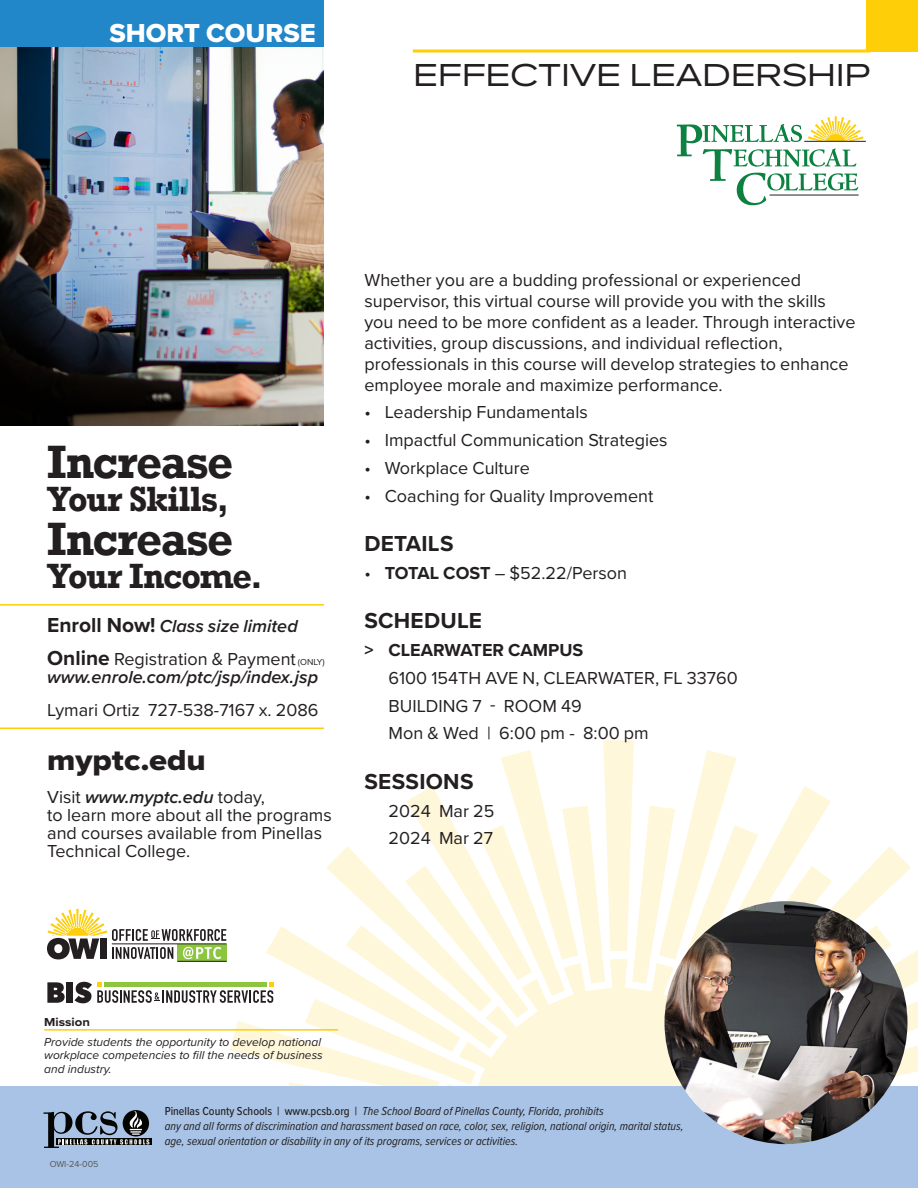
<style>
.page{position:relative;width:918px;height:1188px;background:#fff}
.page>*{position:absolute;margin:0;border:0;box-sizing:border-box;transform-origin:0 0}
.Head-02-29{font:700 48px "Rockwell";letter-spacing:-.035em;color:#231f20;scale:.95 1}
.Head-02-29-2{font:700 36px "Rockwell";letter-spacing:-.03em;color:#231f20;scale:.95 1}
.Course_Title{font:33px "Proxima Nova Ex Wd";letter-spacing:-.01em;color:#231f20}
.URL{font:30px "Proxima Nova Wide Extrabld";color:#231f20}
.t1{font:27px "Proxima Nova Extrabld";color:#fff}
.Sub_Caps_13_15{font:700 22.5px "Proxima Nova";letter-spacing:.01em;color:#231f20}
.Body_10_14{font:18px/21px "Proxima Nova";color:#231f20}
.Sidebar_Body_10_12{font:18px/18px "Proxima Nova";color:#231f20}
.Sidebar_Body_10_12-2{font:italic 600 18px/18px "Proxima Nova";color:#231f20}
.Campus{font:18px "Proxima Nova";color:#231f20}
.Campus-2{font:700 18px "Proxima Nova";color:#231f20}
.t2{font:italic 12px/15px "Proxima Nova Cond";color:#231f20}
.t3{font:italic 12px/13.5px "Proxima Nova";color:#231f20}
.t4{font:700 12px "Proxima Nova Wide";color:#231f20}
.Job_Code_Number{font:9px "Proxima Nova";color:#57585a}
.s1{font-weight:700;font-style:normal;font-size:21px}
.s2{font-weight:400;font-style:normal}
.s3{font-weight:400;font-style:normal;font-size:9px}
.s4{font-weight:600;font-style:italic}
.s5{font-weight:700}
.s6{font-weight:500;font-style:normal}
</style>
<div class="page">
<div style="left:0;top:1086px;width:918px;height:102px;background:#a8c3e5"></div>
<div style="left:0;top:0;width:324px;height:47px;background:#2287c8"></div>
<div style="left:866px;top:0;width:52px;height:52px;background:#fece08"></div>
<svg style="left:149px;top:1139px;width:2px;height:6px"></svg>
<svg style="left:44px;top:1110px;width:105px;height:38px"></svg>
<hr style="left:44px;top:1029px;width:294px;height:2px;background:#fece08">
<svg style="left:47px;top:740px;width:871px;height:346px"></svg>
<hr style="left:177px;top:961px;width:50px;height:1px;background:#231f20">
<hr style="left:112px;top:944px;width:115px;height:1px;background:#231f20">
<img style="left:664px;top:901px;width:244px;height:243px;border-radius:121px">
<hr style="left:413px;top:50px;width:458px;height:2px;background:#fece08">
<img style="left:0;top:47px;width:324px;height:378px">
<hr style="left:0;top:604px;width:324px;height:2px;background:#fece08">
<hr style="left:0;top:728px;width:324px;height:1px;background:#fece08">
<svg style="left:677px;top:116px;width:186px;height:89px"></svg>
<hr style="left:804px;top:141px;width:62px;height:1px;background:#231f20">
<hr style="left:770px;top:195px;width:89px;height:1px;background:#231f20">
<h3 class="t1" style="left:109px;top:12px;width:208px">SHORT COURSE</h3>
<p class="Course_Title" style="left:413px;top:51px;width:459px">EFFECTIVE LEADERSHIP</p>
<p class="Head-02-29" style="left:47px;top:433px;width:197px">Increase</p>
<p class="Head-02-29-2" style="left:47px;top:477px;width:193px">Your Skills,</p>
<p class="Head-02-29" style="left:47px;top:509px;width:197px">Increase</p>
<p class="Head-02-29-2" style="left:47px;top:554px;width:228px">Your Income.</p>
<p class="Sidebar_Body_10_12-2" style="left:47px;top:617px;width:252px"><span class="s1">Enroll Now!</span> Class size limited</p>
<p class="Sidebar_Body_10_12-2" style="left:47px;top:650px;width:279px"><span class="s1">Online</span> <span class="s2">Registration &amp; Payment</span> <span class="s3">(ONLY) </span>www.enrole.com/ptc/jsp/index.jsp</p>
<p class="Sidebar_Body_10_12" style="left:47px;top:700px;width:273px">Lymari Ortiz 727-538-7167 x. 2086</p>
<p class="URL" style="left:47px;top:738px;width:160px">myptc.edu</p>
<p class="Sidebar_Body_10_12" style="left:47px;top:787px;width:286px">Visit <span class="s4">www.myptc.edu</span> today,<br>to learn more about all the programs and courses available from Pinellas<br>Technical College.</p>
<p class="Body_10_14" style="left:364px;top:268px;width:493px">Whether you are a budding professional or experienced supervisor, this virtual course will provide you with the skills you need to be more confident as a leader. Through interactive activities, group discussions, and individual reflection, professionals in this course will develop strategies to enhance employee morale and maximize performance.</p>
<p class="Body_10_14" style="left:364px;top:401px;width:225px">• Leadership Fundamentals</p>
<p class="Body_10_14" style="left:364px;top:429px;width:305px">• Impactful Communication Strategies</p>
<p class="Body_10_14" style="left:364px;top:457px;width:167px">• Workplace Culture</p>
<p class="Body_10_14" style="left:364px;top:484px;width:290px">• Coaching for Quality Improvement</p>
<p class="Sub_Caps_13_15" style="left:364px;top:527px;width:91px">DETAILS</p>
<p class="Body_10_14" style="left:364px;top:562px;width:264px">• <span class="s5">TOTAL COST</span> – $52.22/Person</p>
<p class="Sub_Caps_13_15" style="left:364px;top:604px;width:119px">SCHEDULE</p>
<p class="Campus-2" style="left:364px;top:637px;width:220px">&gt; CLEARWATER CAMPUS</p>
<p class="Campus" style="left:388px;top:665px;width:351px">6100 154TH AVE N, CLEARWATER, FL 33760</p>
<p class="Campus" style="left:388px;top:692px;width:195px">BUILDING 7 - ROOM 49</p>
<p class="Body_10_14" style="left:388px;top:722px;width:262px">Mon &amp; Wed | 6:00 pm - 8:00 pm</p>
<p class="Sub_Caps_13_15" style="left:364px;top:765px;width:111px">SESSIONS</p>
<p class="Body_10_14" style="left:388px;top:799px;width:107px">2024 Mar 25</p>
<p class="Body_10_14" style="left:388px;top:827px;width:106px">2024 Mar 27</p>
<p class="t4" style="left:44px;top:1013px;width:47px">Mission</p>
<p class="t3" style="left:44px;top:1035px;width:280px">Provide students the opportunity to develop national workplace competencies to fill the needs of business and industry.</p>
<p class="Job_Code_Number" style="left:50px;top:1157px;width:50px">OWI-24-005</p>
<p class="t2" style="left:165px;top:1103px;width:520px"><span class="s6">Pinellas County Schools | www.pcsb.org |</span> The School Board of Pinellas County, Florida, prohibits<br>any and all forms of discrimination and harassment based on race, color, sex, religion, national origin, marital status, age, sexual orientation or disability in any of its programs, services or activities.</p>
</div>
